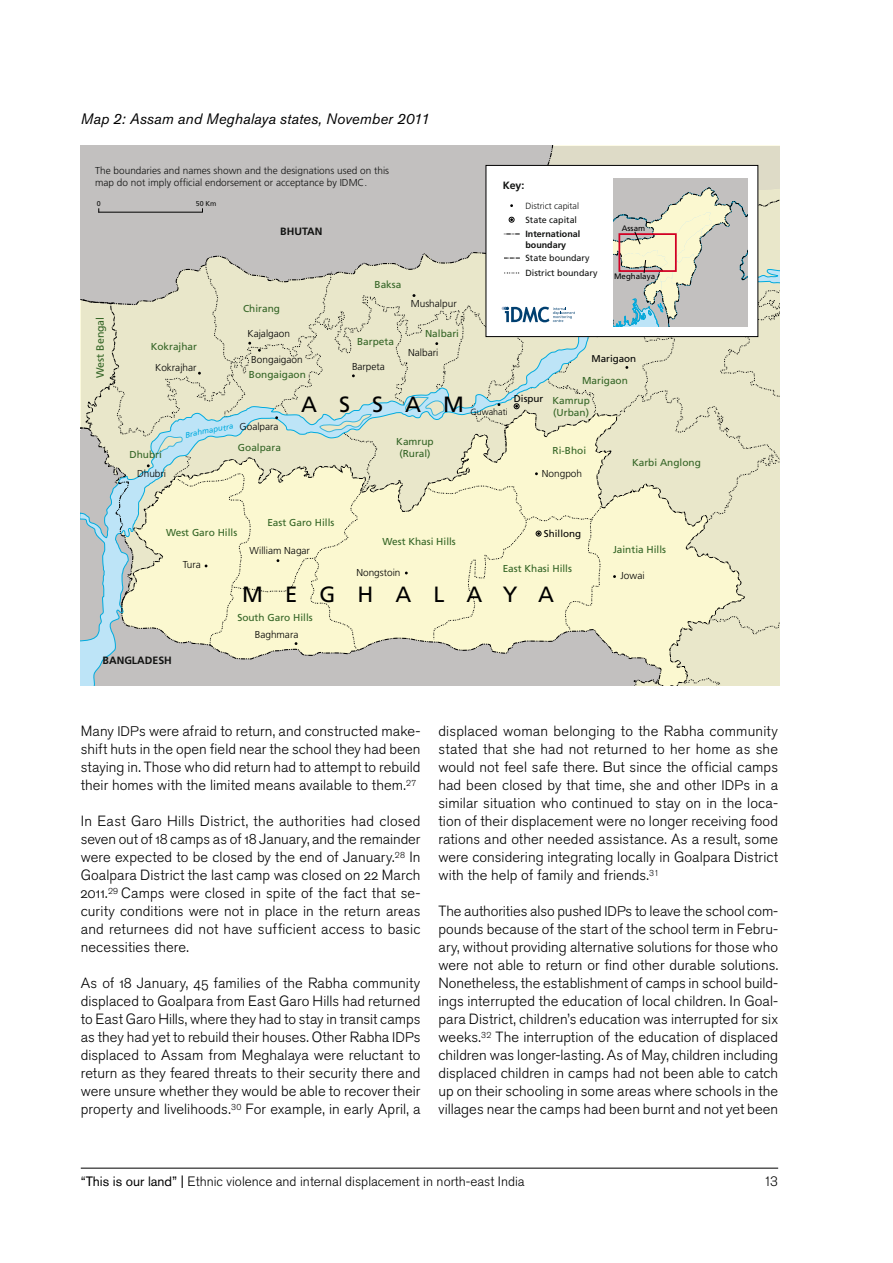
<style>
.page{position:relative;width:893px;height:1263px;background:#fff}
.page>*{position:absolute;margin:0;border:0;box-sizing:border-box;transform-origin:0 0}
.t1{font:22.05px "Frutiger LT Std";letter-spacing:1em;color:#000}
.t2{font:italic 15px "Akzidenz Grotesk Pro";letter-spacing:.005em;color:#000}
.t3{font:300 14.7px/18px "Akzidenz Grotesk Pro";letter-spacing:.005em;color:#000;text-align:justify}
.t4{font:300 13.5px "Akzidenz Grotesk Pro";color:#000}
.t5{font:700 10.65px "Frutiger LT Std";color:#111211}
.t6{font:10.65px "Frutiger LT Std";color:#336425}
.t7{font:10.05px/12px "Frutiger LT Std";color:#336425;text-align:center}
.t8{font:300 10.05px "Frutiger LT Std";color:#000}
.t9{font:300 10.05px/12px "Frutiger LT Std";color:#111211}
.t10{font:9.9px "Frutiger LT Std";color:#000}
.t11{font:9px/15px "Frutiger LT Std";color:#111211}
.t12{font:700 9px/10.8px "Frutiger LT Std";color:#111211}
.t13{font:300 9px "Frutiger LT Std";color:#111211}
.t14{font:300 9px "Frutiger LT Std";color:#000}
.t15{font:7.95px "Frutiger LT Std";color:#000}
.t16{font:italic 7.95px "Frutiger LT Std";color:#00abdf}
.t17{font:7.05px "Frutiger LT Std";color:#111211}
.s1{font-size:13.8px}
.s2{font-weight:400}
</style>
<div class="page">
<hr style="left:81px;top:1168px;width:697px;height:1px;background:#000">
<svg style="left:81px;top:146px;width:698px;height:539px;background:#dedeca"></svg>
<p class="t2" style="left:81px;top:109px;width:351px">Map 2: Assam and Meghalaya states, November 2011</p>
<p class="t9" style="left:95px;top:164px;width:295px">The boundaries and names shown and the designations used on this map do not imply official endorsement or acceptance by IDMC.</p>
<p class="t17" style="left:97px;top:199px;width:5px">0</p>
<p class="t17" style="left:196px;top:199px;width:22px">50 Km</p>
<p class="t6" style="left:94px;top:378px;width:63px;rotate:-90deg">West Bengal</p>
<p class="t7" style="left:151px;top:340px;width:48px">Kokrajhar</p>
<p class="t8" style="left:155px;top:362px;width:43px">Kokrajhar</p>
<p class="t5" style="left:280px;top:225px;width:44px">BHUTAN</p>
<p class="t7" style="left:243px;top:302px;width:38px">Chirang</p>
<p class="t8" style="left:248px;top:327px;width:44px">Kajalgaon</p>
<p class="t8" style="left:251px;top:354px;width:53px">Bongaigaon</p>
<p class="t7" style="left:249px;top:369px;width:58px">Bongaigaon</p>
<p class="t7" style="left:375px;top:279px;width:28px">Baksa</p>
<p class="t7" style="left:357px;top:335px;width:38px">Barpeta</p>
<p class="t8" style="left:352px;top:361px;width:34px">Barpeta</p>
<p class="t8" style="left:411px;top:298px;width:47px">Mushalpur</p>
<p class="t8" style="left:408px;top:347px;width:32px">Nalbari</p>
<p class="t7" style="left:425px;top:327px;width:36px">Nalbari</p>
<h1 class="t1" style="left:301px;top:392px;width:164px">ASSAM</h1>
<p class="t7" style="left:129px;top:449px;width:34px">Dhubri</p>
<p class="t8" style="left:137px;top:468px;width:31px">Dhubri</p>
<p class="t8" style="left:240px;top:420px;width:41px">Goalpara</p>
<p class="t16" style="left:184px;top:430px;width:50px;rotate:-11deg">Brahmaputra</p>
<p class="t7" style="left:238px;top:441px;width:45px">Goalpara</p>
<p class="t7" style="left:396px;top:435px;width:39px">Kamrup (Rural)</p>
<p class="t5" style="left:503px;top:179px;width:23px">Key:</p>
<p class="t13" style="left:525px;top:201px;width:55px">District capital</p>
<p class="t11" style="left:525px;top:212px;width:53px">State capital</p>
<p class="t12" style="left:525px;top:229px;width:56px">International boundary</p>
<p class="t11" style="left:525px;top:250px;width:74px">State boundary<br>District boundary</p>
<p class="t15" style="left:622px;top:223px;width:25px">Assam</p>
<p class="t15" style="left:614px;top:272px;width:43px">Meghalaya</p>
<p class="t10" style="left:591px;top:352px;width:46px">Marigaon</p>
<p class="t10" style="left:514px;top:393px;width:31px">Dispur</p>
<p class="t14" style="left:470px;top:407px;width:39px">Guwahati</p>
<p class="t7" style="left:582px;top:375px;width:47px">Marigaon</p>
<p class="t7" style="left:552px;top:395px;width:39px;text-align:left">Kamrup (Urban)</p>
<p class="t7" style="left:553px;top:445px;width:35px">Ri-Bhoi</p>
<p class="t8" style="left:542px;top:467px;width:42px">Nongpoh</p>
<p class="t7" style="left:632px;top:456px;width:70px">Karbi Anglong</p>
<p class="t7" style="left:166px;top:526px;width:73px">West Garo Hills</p>
<p class="t7" style="left:267px;top:516px;width:69px">East Garo Hills</p>
<p class="t8" style="left:249px;top:545px;width:62px">William Nagar</p>
<p class="t7" style="left:382px;top:535px;width:75px">West Khasi Hills</p>
<p class="t10" style="left:544px;top:528px;width:39px">Shillong</p>
<p class="t7" style="left:613px;top:544px;width:55px">Jaintia Hills</p>
<p class="t8" style="left:183px;top:559px;width:20px">Tura</p>
<p class="t5" style="left:103px;top:654px;width:71px">BANGLADESH</p>
<p class="t7" style="left:503px;top:562px;width:71px">East Khasi Hills</p>
<p class="t8" style="left:356px;top:567px;width:46px">Nongstoin</p>
<p class="t8" style="left:621px;top:570px;width:26px">Jowai</p>
<h1 class="t1" style="left:242px;top:582px;width:313px">MEGHALAYA</h1>
<p class="t7" style="left:237px;top:611px;width:77px">South Garo Hills</p>
<p class="t8" style="left:255px;top:628px;width:45px">Baghmara</p>
<p class="t3" style="left:81px;top:722px;width:341px">Many <span class="s1">IDP</span>s were afraid to return, and constructed make&shy;shift huts in the open field near the school they had been staying in. Those who did return had to attempt to rebuild their homes with the limited means available to them. <sup>27</sup></p>
<p class="t3" style="left:81px;top:812px;width:341px">In East Garo Hills District, the authorities had closed seven out of 18 camps as of 18 January, and the remainder were expected to be closed by the end of January. <sup>28</sup> In Goalpara District the last camp was closed on 22 March 2011. <sup>29</sup> Camps were closed in spite of the fact that se&shy;curity conditions were not in place in the return areas and returnees did not have sufficient access to basic necessities there.</p>
<p class="t3" style="left:81px;top:974px;width:341px">As of 18 January, 45 families of the Rabha community displaced to Goalpara from East Garo Hills had returned to East Garo Hills, where they had to stay in transit camps as they had yet to rebuild their houses. Other Rabha <span class="s1">IDP</span>s displaced to Assam from Meghalaya were reluctant to return as they feared threats to their security there and were unsure whether they would be able to recover their property and livelihoods. <sup>30</sup> For example, in early April, a</p>
<p class="t3" style="left:438px;top:722px;width:341px">displaced woman belonging to the Rabha community stated that she had not returned to her home as she would not feel safe there. But since the official camps had been closed by that time, she and other <span class="s1">IDP</span>s in a similar situation who continued to stay on in the loca&shy;tion of their displacement were no longer receiving food rations and other needed assistance. As a result, some were considering integrating locally in Goalpara District with the help of family and friends. <sup>31</sup></p>
<p class="t3" style="left:438px;top:902px;width:341px">The authorities also pushed <span class="s1">IDP</span>s to leave the school com&shy;pounds because of the start of the school term in Febru&shy;ary, without providing alternative solutions for those who were not able to return or find other durable solutions.<br>Nonetheless, the establishment of camps in school build&shy;ings interrupted the education of local children. In Goal&shy;para District, children’s education was interrupted for six weeks. <sup>32</sup> The interruption of the education of displaced children was longer-lasting. As of May, children including displaced children in camps had not been able to catch up on their schooling in some areas where schools in the villages near the camps had been burnt and not yet been</p>
<p class="t4" style="left:81px;top:1173px;width:445px"><span class="s2">“This is our land” |</span> Ethnic violence and internal displacement in north-east India</p>
<p class="t4" style="left:764px;top:1173px;width:16px">13</p>
</div>
